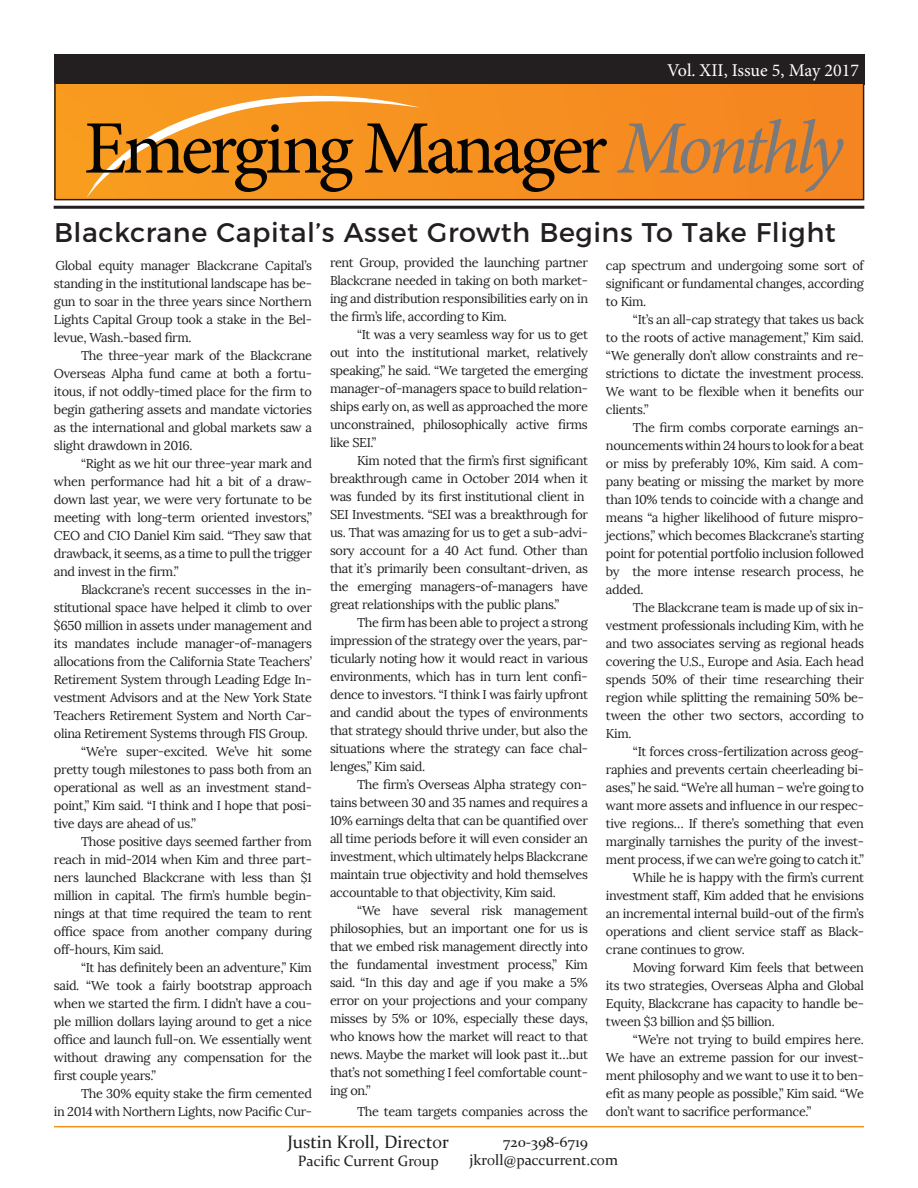
<style>
.page{position:relative;width:918px;height:1188px;background:#fff}
.page>*{position:absolute;margin:0;border:0;box-sizing:border-box;transform-origin:0 0}
.t1{font:27px "Montserrat";letter-spacing:.02em;color:#231f20}
.t2{font:18px "Minion Pro";letter-spacing:-.005em;color:#fff}
.t3{font:18px "Constantia";color:#231f20}
.t4{font:15px "Constantia";color:#231f20}
.t5{font:12.75px/18px "Lora";letter-spacing:-.025em;color:#231f20;text-align:justify}
</style>
<div class="page">
<div style="left:54px;top:54px;width:810px;height:30px;background:#231f20"></div>
<hr style="left:54px;top:206px;width:810px;height:3px;background:#231f20">
<svg style="left:57px;top:85px;width:804px;height:112px;background:#f58c20"></svg>
<svg style="left:86px;top:85px;width:521px;height:112px;background:#d58323"></svg>
<svg style="left:617px;top:119px;width:227px;height:73px;background:#db8533"></svg>
<div style="left:54px;top:82px;width:810px;height:118px;border:2px solid #231f20"></div>
<hr style="left:54px;top:1126px;width:810px;height:1px;background:#f3931e">
<p class="t2" style="left:667px;top:58px;width:193px">Vol. XII, Issue 5, May 2017</p>
<p class="t1" style="left:54px;top:211px;width:783px">Blackcrane Capital’s Asset Growth Begins To Take Flight</p>
<p class="t5" style="left:54px;top:257px;width:260px">Global equity manager Blackcrane Capital’s standing in the institutional landscape has be&shy;gun to soar in the three years since Northern Lights Capital Group took a stake in the Bel&shy;levue, Wash.-based firm.</p>
<p class="t5" style="left:54px;top:347px;width:260px;text-indent:27px">The three-year mark of the Blackcrane Overseas Alpha fund came at both a fortu&shy;itous, if not oddly-timed place for the firm to begin gathering assets and mandate victories as the international and global markets saw a slight drawdown in 2016.</p>
<p class="t5" style="left:54px;top:455px;width:260px;text-indent:27px">“Right as we hit our three-year mark and when performance had hit a bit of a draw&shy;down last year, we were very fortunate to be meeting with long-term oriented investors,” CEO and CIO Daniel Kim said. “They saw that drawback, it seems, as a time to pull the trigger and invest in the firm.”</p>
<p class="t5" style="left:54px;top:581px;width:260px;text-indent:27px">Blackcrane’s recent successes in the in&shy;stitutional space have helped it climb to over $650 million in assets under management and its mandates include manager-of-managers allocations from the California State Teachers’ Retirement System through Leading Edge In&shy;vestment Advisors and at the New York State Teachers Retirement System and North Car&shy;olina Retirement Systems through FIS Group.</p>
<p class="t5" style="left:54px;top:743px;width:260px;text-indent:27px">“We’re super-excited. We’ve hit some pretty tough milestones to pass both from an operational as well as an investment stand&shy;point,” Kim said. “I think and I hope that posi&shy;tive days are ahead of us.”</p>
<p class="t5" style="left:54px;top:833px;width:260px;text-indent:27px">Those positive days seemed farther from reach in mid-2014 when Kim and three part&shy;ners launched Blackcrane with less than $1 million in capital. The firm’s humble begin&shy;nings at that time required the team to rent office space from another company during off-hours, Kim said.</p>
<p class="t5" style="left:54px;top:959px;width:260px;text-indent:27px">“It has definitely been an adventure,” Kim said. “We took a fairly bootstrap approach when we started the firm. I didn’t have a cou&shy;ple million dollars laying around to get a nice office and launch full-on. We essentially went without drawing any compensation for the first couple years.”</p>
<p class="t5" style="left:54px;top:1085px;width:260px;text-align:right">The 30% equity stake the firm cemented<br>in 2014 with Northern Lights, now Pacific Cur-</p>
<p class="t5" style="left:330px;top:254px;width:260px">rent Group, provided the launching partner</p>
<p class="t5" style="left:330px;top:272px;width:260px">Blackcrane needed in taking on both market-</p>
<p class="t5" style="left:330px;top:290px;width:260px">ing and distribution responsibilities early on in</p>
<p class="t5" style="left:330px;top:308px;width:179px">the firm’s life, according to Kim.</p>
<p class="t5" style="left:357px;top:326px;width:233px">“It was a very seamless way for us to get</p>
<p class="t5" style="left:330px;top:344px;width:260px">out into the institutional market, relatively</p>
<p class="t5" style="left:330px;top:362px;width:259px">speaking,” he said. “We targeted the emerging</p>
<p class="t5" style="left:330px;top:380px;width:260px">manager-of-managers space to build relation-</p>
<p class="t5" style="left:330px;top:398px;width:259px">ships early on, as well as approached the more</p>
<p class="t5" style="left:330px;top:416px;width:259px">unconstrained, philosophically active firms</p>
<p class="t5" style="left:330px;top:434px;width:48px">like SEI.”</p>
<p class="t5" style="left:357px;top:452px;width:233px">Kim noted that the firm’s first significant</p>
<p class="t5" style="left:330px;top:470px;width:260px">breakthrough came in October 2014 when it</p>
<p class="t5" style="left:330px;top:488px;width:256px">was funded by its first institutional client in</p>
<p class="t5" style="left:330px;top:506px;width:260px">SEI Investments. “SEI was a breakthrough for</p>
<p class="t5" style="left:330px;top:524px;width:260px">us. That was amazing for us to get a sub-advi-</p>
<p class="t5" style="left:330px;top:542px;width:260px">sory account for a 40 Act fund. Other than</p>
<p class="t5" style="left:330px;top:560px;width:260px">that it’s primarily been consultant-driven, as</p>
<p class="t5" style="left:330px;top:578px;width:260px">the emerging managers-of-managers have</p>
<p class="t5" style="left:330px;top:596px;width:231px">great relationships with the public plans.”</p>
<p class="t5" style="left:357px;top:614px;width:233px">The firm has been able to project a strong</p>
<p class="t5" style="left:330px;top:632px;width:260px">impression of the strategy over the years, par-</p>
<p class="t5" style="left:330px;top:650px;width:259px">ticularly noting how it would react in various</p>
<p class="t5" style="left:330px;top:668px;width:259px">environments, which has in turn lent confi-</p>
<p class="t5" style="left:330px;top:686px;width:260px">dence to investors. “I think I was fairly upfront</p>
<p class="t5" style="left:330px;top:704px;width:260px">and candid about the types of environments</p>
<p class="t5" style="left:330px;top:722px;width:259px">that strategy should thrive under, but also the</p>
<p class="t5" style="left:330px;top:740px;width:260px">situations where the strategy can face chal-</p>
<p class="t5" style="left:330px;top:758px;width:97px">lenges,” Kim said.</p>
<p class="t5" style="left:357px;top:776px;width:232px">The firm’s Overseas Alpha strategy con-</p>
<p class="t5" style="left:330px;top:794px;width:260px">tains between 30 and 35 names and requires a</p>
<p class="t5" style="left:330px;top:812px;width:260px">10% earnings delta that can be quantified over</p>
<p class="t5" style="left:330px;top:830px;width:260px">all time periods before it will even consider an</p>
<p class="t5" style="left:330px;top:848px;width:260px">investment, which ultimately helps Blackcrane</p>
<p class="t5" style="left:330px;top:866px;width:260px">maintain true objectivity and hold themselves</p>
<p class="t5" style="left:330px;top:884px;width:227px">accountable to that objectivity, Kim said.</p>
<p class="t5" style="left:357px;top:902px;width:233px">“We have several risk management</p>
<p class="t5" style="left:330px;top:920px;width:260px">philosophies, but an important one for us is</p>
<p class="t5" style="left:330px;top:938px;width:260px">that we embed risk management directly into</p>
<p class="t5" style="left:330px;top:956px;width:259px">the fundamental investment process,” Kim</p>
<p class="t5" style="left:330px;top:974px;width:260px">said. “In this day and age if you make a 5%</p>
<p class="t5" style="left:330px;top:992px;width:259px">error on your projections and your company</p>
<p class="t5" style="left:330px;top:1010px;width:260px">misses by 5% or 10%, especially these days,</p>
<p class="t5" style="left:330px;top:1028px;width:259px">who knows how the market will react to that</p>
<p class="t5" style="left:330px;top:1046px;width:260px">news. Maybe the market will look past it…but</p>
<p class="t5" style="left:330px;top:1064px;width:260px">that’s not something I feel comfortable count-</p>
<p class="t5" style="left:330px;top:1082px;width:42px">ing on.”</p>
<p class="t5" style="left:357px;top:1103px;width:232px">The team targets companies across the</p>
<p class="t5" style="left:606px;top:257px;width:259px">cap spectrum and undergoing some sort of significant or fundamental changes, according to Kim.</p>
<p class="t5" style="left:606px;top:311px;width:260px;text-indent:27px">“It’s an all-cap strategy that takes us back to the roots of active management,” Kim said. “We generally don’t allow constraints and re&shy;strictions to dictate the investment process.<br>We want to be flexible when it benefits our clients.”</p>
<p class="t5" style="left:606px;top:419px;width:260px;text-indent:27px">The firm combs corporate earnings an&shy;nouncements within 24 hours to look for a beat or miss by preferably 10%, Kim said. A com&shy;pany beating or missing the market by more than 10% tends to coincide with a change and means “a higher likelihood of future mispro&shy;jections,” which becomes Blackcrane’s starting point for potential portfolio inclusion followed by the more intense research process, he added.</p>
<p class="t5" style="left:606px;top:599px;width:260px;text-indent:27px">The Blackcrane team is made up of six in&shy;vestment professionals including Kim, with he and two associates serving as regional heads covering the U.S., Europe and Asia. Each head spends 50% of their time researching their region while splitting the remaining 50% be&shy;tween the other two sectors, according to Kim.</p>
<p class="t5" style="left:606px;top:743px;width:260px;text-indent:27px">“It forces cross-fertilization across geog&shy;raphies and prevents certain cheerleading bi&shy;ases,” he said. “We’re all human – we’re going to want more assets and influence in our respec&shy;tive regions… If there’s something that even marginally tarnishes the purity of the invest&shy;ment process, if we can we’re going to catch it.”</p>
<p class="t5" style="left:606px;top:869px;width:260px;text-indent:27px">While he is happy with the firm’s current investment staff, Kim added that he envisions an incremental internal build-out of the firm’s operations and client service staff as Black&shy;crane continues to grow.</p>
<p class="t5" style="left:606px;top:959px;width:260px;text-indent:27px">Moving forward Kim feels that between its two strategies, Overseas Alpha and Global Equity, Blackcrane has capacity to handle be&shy;tween $3 billion and $5 billion.</p>
<p class="t5" style="left:606px;top:1031px;width:260px;text-indent:27px">“We’re not trying to build empires here.<br>We have an extreme passion for our invest&shy;ment philosophy and we want to use it to ben&shy;efit as many people as possible,” Kim said. “We don’t want to sacrifice performance.”</p>
<p class="t3" style="left:288px;top:1130px;width:163px">Justin Kroll, Director</p>
<p class="t4" style="left:298px;top:1151px;width:142px">Pacific Current Group</p>
<p class="t4" style="left:503px;top:1132px;width:86px">720-398-6719</p>
<p class="t4" style="left:470px;top:1150px;width:150px">jkroll@paccurrent.com</p>
</div>
